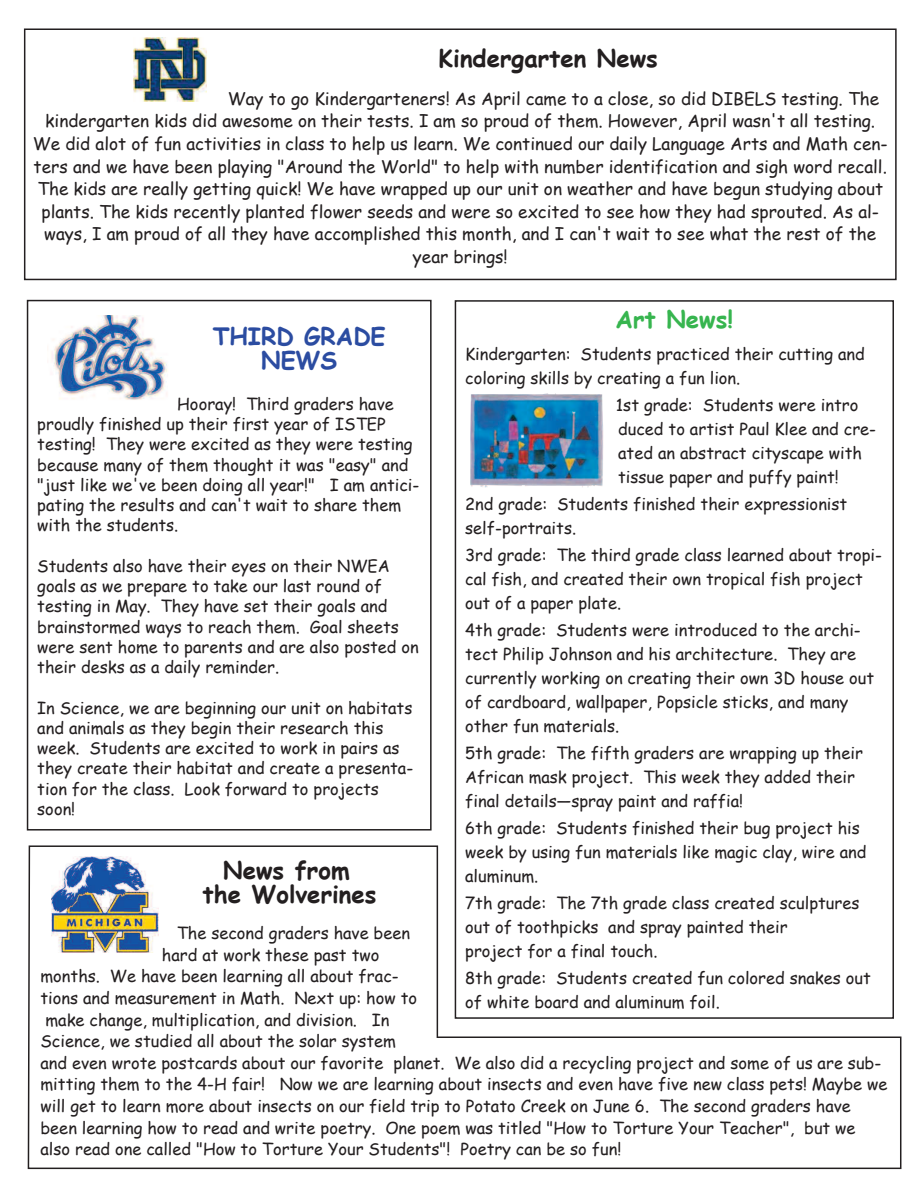
<style>
.page{position:relative;width:918px;height:1188px;background:#fff}
.page>*{position:absolute;margin:0;border:0;box-sizing:border-box;transform-origin:0 0}
.t1{font:700 24px/24px "Comic Sans MS";color:#231f20;text-align:center}
.t2{font:700 24px/24px "Comic Sans MS";color:#2b4ca1;text-align:center}
.t3{font:700 24px "Comic Sans MS";color:#37b54f}
.t4{font:17.25px "Comic Sans MS";color:#231f20}
.t5{font:16.5px/24px "Comic Sans MS";color:#231f20}
</style>
<div class="page">
<div style="left:24px;top:28px;width:873px;height:252px;border:2px solid #231f20"></div>
<svg style="left:143px;top:50px;width:64px;height:52px"></svg>
<img style="left:133px;top:38px;width:73px;height:63px">
<div style="left:27px;top:300px;width:405px;height:531px;border:2px solid #231f20"></div>
<img style="left:52px;top:316px;width:116px;height:84px">
<img style="left:470px;top:393px;width:134px;height:95px">
<svg style="left:28px;top:845px;width:873px;height:324px"></svg>
<img style="left:52px;top:857px;width:107px;height:96px">
<h1 class="t1" style="left:439px;top:45px;width:221px">Kindergarten News</h1>
<p class="t4" style="left:228px;top:86px;width:653px">Way to go Kindergarteners! As April came to a close, so did DIBELS testing. The</p>
<p class="t4" style="left:45px;top:108px;width:831px">kindergarten kids did awesome on their tests. I am so proud of them. However, April wasn't all testing.</p>
<p class="t4" style="left:33px;top:131px;width:856px">We did alot of fun activities in class to help us learn. We continued our daily Language Arts and Math cen-</p>
<p class="t4" style="left:34px;top:154px;width:855px">ters and we have been playing "Around the World" to help with number identification and sigh word recall.</p>
<p class="t4" style="left:37px;top:176px;width:847px">The kids are really getting quick! We have wrapped up our unit on weather and have begun studying about</p>
<p class="t4" style="left:42px;top:199px;width:839px">plants. The kids recently planted flower seeds and were so excited to see how they had sprouted. As al-</p>
<p class="t4" style="left:44px;top:221px;width:834px">ways, I am proud of all they have accomplished this month, and I can't wait to see what the rest of the</p>
<p class="t4" style="left:413px;top:244px;width:96px">year brings!</p>
<h1 class="t3" style="left:616px;top:302px;width:119px">Art News!</h1>
<p class="t5" style="left:465px;top:341px;width:401px">Kindergarten: Students practiced their cutting and coloring skills by creating a fun lion.</p>
<p class="t5" style="left:616px;top:392px;width:262px">1st grade: Students were intro duced to artist Paul Klee and cre&shy;ated an abstract cityscape with tissue paper and puffy paint!</p>
<p class="t5" style="left:465px;top:491px;width:384px">2nd grade: Students finished their expressionist self-portraits.</p>
<p class="t5" style="left:465px;top:542px;width:418px">3rd grade: The third grade class learned about tropi&shy;cal fish, and created their own tropical fish project out of a paper plate.</p>
<p class="t5" style="left:465px;top:617px;width:411px">4th grade: Students were introduced to the archi&shy;tect Philip Johnson and his architecture. They are currently working on creating their own 3D house out of cardboard, wallpaper, Popsicle sticks, and many other fun materials.</p>
<p class="t5" style="left:465px;top:740px;width:399px">5th grade: The fifth graders are wrapping up their<br>African mask project. This week they added their final details—spray paint and raffia!</p>
<p class="t5" style="left:465px;top:815px;width:403px">6th grade: Students finished their bug project his week by using fun materials like magic clay, wire and aluminum.</p>
<p class="t5" style="left:465px;top:890px;width:396px">7th grade: The 7th grade class created sculptures out of toothpicks and spray painted their<br>project for a final touch.</p>
<p class="t5" style="left:465px;top:965px;width:407px">8th grade: Students created fun colored snakes out of white board and aluminum foil.</p>
<h1 class="t2" style="left:213px;top:323px;width:174px">THIRD GRADE<br>NEWS</h1>
<p class="t5" style="left:37px;top:393px;width:384px;line-height:20.2px;text-indent:140px">Hooray! Third graders have proudly finished up their first year of ISTEP testing! They were excited as they were testing because many of them thought it was "easy" and "just like we've been doing all year!" I am antici&shy;pating the results and can't wait to share them with the students.</p>
<p class="t5" style="left:37px;top:555px;width:383px;line-height:20.2px">Students also have their eyes on their NWEA goals as we prepare to take our last round of testing in May. They have set their goals and brainstormed ways to reach them. Goal sheets were sent home to parents and are also posted on their desks as a daily reminder.</p>
<p class="t5" style="left:37px;top:697px;width:377px;line-height:20.2px">In Science, we are beginning our unit on habitats and animals as they begin their research this week. Students are excited to work in pairs as they create their habitat and create a presenta&shy;tion for the class. Look forward to projects soon!</p>
<h1 class="t1" style="left:203px;top:857px;width:176px">News from<br>the Wolverines</h1>
<p class="t5" style="left:177px;top:920px;width:235px">The second graders have been</p>
<p class="t5" style="left:162px;top:942px;width:219px">hard at work these past two</p>
<p class="t5" style="left:40px;top:964px;width:360px">months. We have been learning all about frac-</p>
<p class="t5" style="left:40px;top:985px;width:378px">tions and measurement in Math. Next up: how to</p>
<p class="t5" style="left:45px;top:1007px;width:346px">make change, multiplication, and division. In</p>
<p class="t5" style="left:40px;top:1028px;width:357px">Science, we studied all about the solar system</p>
<p class="t5" style="left:40px;top:1050px;width:842px">and even wrote postcards about our favorite planet. We also did a recycling project and some of us are sub-</p>
<p class="t5" style="left:40px;top:1072px;width:849px">mitting them to the 4-H fair! Now we are learning about insects and even have five new class pets! Maybe we</p>
<p class="t5" style="left:40px;top:1093px;width:812px">will get to learn more about insects on our field trip to Potato Creek on June 6. The second graders have</p>
<p class="t5" style="left:40px;top:1115px;width:817px">been learning how to read and write poetry. One poem was titled "How to Torture Your Teacher", but we</p>
<p class="t5" style="left:40px;top:1137px;width:582px">also read one called "How to Torture Your Students"! Poetry can be so fun!</p>
</div>
